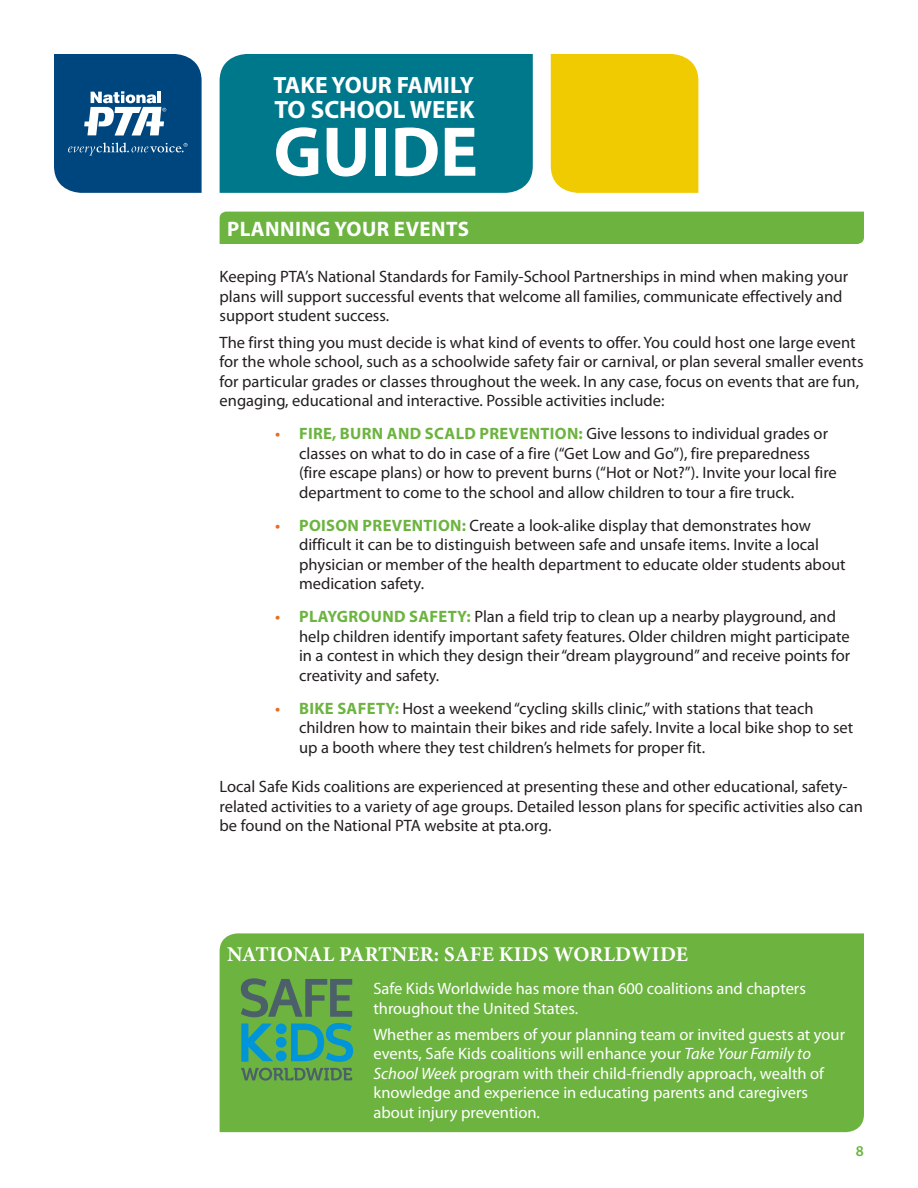
<style>
.page{position:relative;width:918px;height:1188px;background:#fff}
.page>*{position:absolute;margin:0;border:0;box-sizing:border-box;transform-origin:0 0}
.t1{font:700 70.95px "Myriad Pro";color:#fff}
.t2{font:700 25.2px "Myriad Pro";color:#fff}
.t3{font:700 23.7px "Myriad Pro";color:#fff}
.t4{font:700 21px "Minion Pro";letter-spacing:.01em;color:#fff}
.t5{font:700 21px "Myriad Pro";letter-spacing:.02em;color:#fff}
.List_w_tabs{font:16.5px/19.5px "Myriad Pro";color:#231f20}
.List_w_tabs-2{font:16.5px/19.5px "Myriad Pro";color:#fff}
.t6{font:600 15px "Myriad Pro";color:#6cb43f}
.s1{font-weight:600;color:#e4701e}
.s2{font-weight:700;color:#6cb43f}
.s3{font-style:italic}
</style>
<div class="page">
<div style="left:220px;top:54px;width:313px;height:139px;background:#00788b"></div>
<svg style="left:54px;top:54px;width:148px;height:139px;background:#1e5c8d"></svg>
<div style="left:551px;top:54px;width:147px;height:139px;background:#f0cb02"></div>
<div style="left:220px;top:212px;width:644px;height:32px;background:#6cb43f"></div>
<div style="left:220px;top:933px;width:644px;height:199px;background:#6cb43f"></div>
<svg style="left:241px;top:1068px;width:111px;height:13px"></svg>
<svg style="left:241px;top:1023px;width:112px;height:39px;background:#37a489"></svg>
<svg style="left:241px;top:978px;width:111px;height:39px;background:#5d8d52"></svg>
<h3 class="t3" style="left:274px;top:69px;width:202px">TAKE YOUR FAMILY</h3>
<h2 class="t2" style="left:275px;top:93px;width:201px">TO SCHOOL WEEK</h2>
<h1 class="t1" style="left:274px;top:106px;width:206px">GUIDE</h1>
<p class="t5" style="left:227px;top:215px;width:243px">PLANNING YOUR EVENTS</p>
<p class="List_w_tabs" style="left:220px;top:267px;width:630px">Keeping PTA’s National Standards for Family-School Partnerships in mind when making your plans will support successful events that welcome all families, communicate effectively and support student success.</p>
<p class="List_w_tabs" style="left:220px;top:332px;width:646px">The first thing you must decide is what kind of events to offer. You could host one large event for the whole school, such as a schoolwide safety fair or carnival, or plan several smaller events for particular grades or classes throughout the week. In any case, focus on events that are fun, engaging, educational and interactive. Possible activities include:</p>
<p class="List_w_tabs" style="left:299px;top:424px;width:539px;text-indent:-24px"><span class="s1">•</span> <span class="s2">FIRE, BURN AND SCALD PREVENTION:</span> Give lessons to individual grades or classes on what to do in case of a fire (“Get Low and Go”), fire preparedness (fire escape plans) or how to prevent burns (“Hot or Not?”). Invite your local fire department to come to the school and allow children to tour a fire truck.</p>
<p class="List_w_tabs" style="left:299px;top:515px;width:548px;text-indent:-24px"><span class="s1">•</span> <span class="s2">POISON PREVENTION:</span> Create a look-alike display that demonstrates how difficult it can be to distinguish between safe and unsafe items. Invite a local physician or member of the health department to educate older students about medication safety.</p>
<p class="List_w_tabs" style="left:299px;top:607px;width:553px;text-indent:-24px"><span class="s1">•</span> <span class="s2">PLAYGROUND SAFETY:</span> Plan a field trip to clean up a nearby playground, and help children identify important safety features. Older children might participate in a contest in which they design their “dream playground” and receive points for creativity and safety.</p>
<p class="List_w_tabs" style="left:299px;top:698px;width:556px;text-indent:-24px"><span class="s1">•</span> <span class="s2">BIKE SAFETY:</span> Host a weekend “cycling skills clinic,” with stations that teach children how to maintain their bikes and ride safely. Invite a local bike shop to set up a booth where they test children’s helmets for proper fit.</p>
<p class="List_w_tabs" style="left:220px;top:777px;width:645px">Local Safe Kids coalitions are experienced at presenting these and other educational, safety&shy;related activities to a variety of age groups. Detailed lesson plans for specific activities also can be found on the National PTA website at pta.org.</p>
<p class="t4" style="left:227px;top:939px;width:463px">NATIONAL PARTNER: SAFE KIDS WORLDWIDE</p>
<p class="List_w_tabs-2" style="left:373px;top:978px;width:434px">Safe Kids Worldwide has more than 600 coalitions and chapters throughout the United States.</p>
<p class="List_w_tabs-2" style="left:373px;top:1024px;width:473px">Whether as members of your planning team or invited guests at your events, Safe Kids coalitions will enhance your <span class="s3">Take Your Family to School Week</span> program with their child-friendly approach, wealth of knowledge and experience in educating parents and caregivers about injury prevention.</p>
<p class="t6" style="left:856px;top:1141px;width:10px">8</p>
</div>
